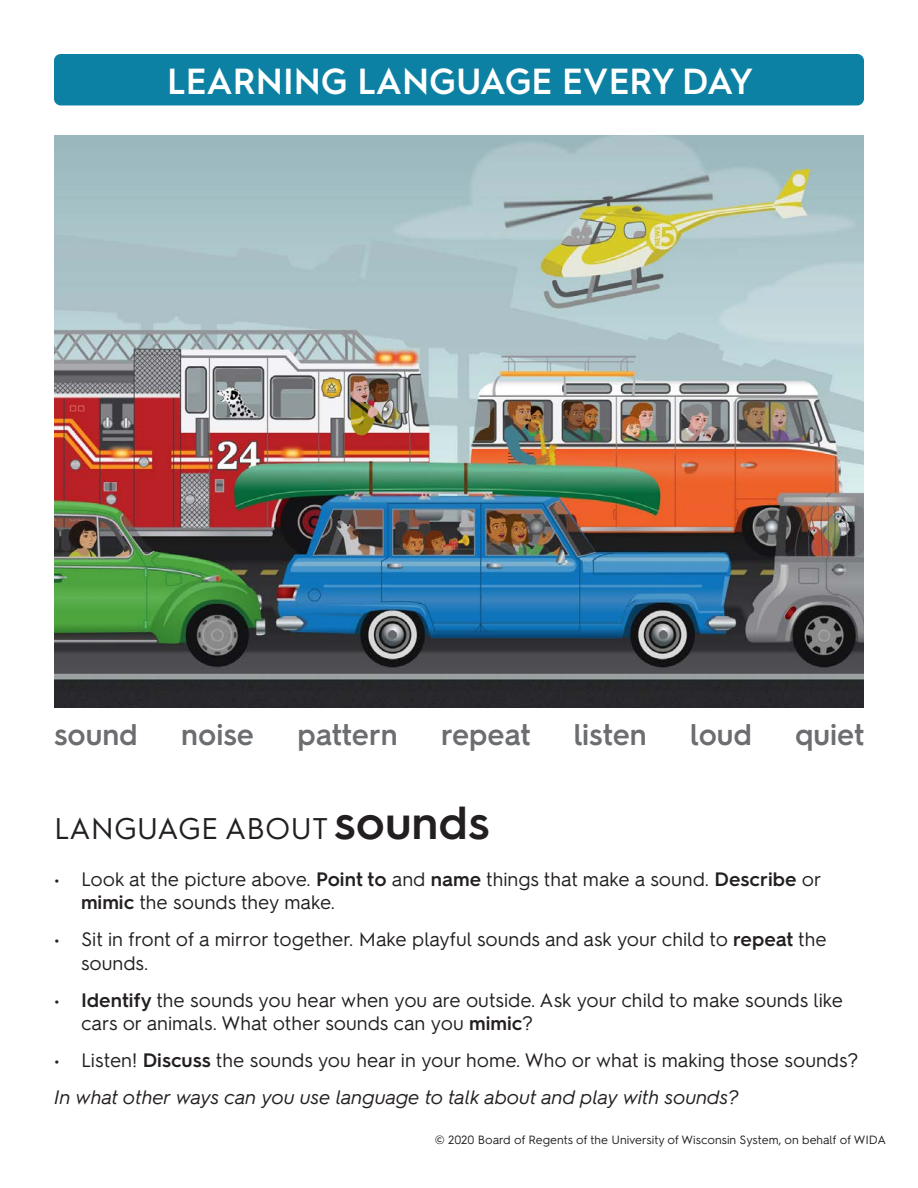
<style>
.page{position:relative;width:918px;height:1188px;background:#fff}
.page>*{position:absolute;margin:0;border:0;box-sizing:border-box;transform-origin:0 0}
.t1{font:600 36.3px "Hurme Geometric Sans 2";color:#fff}
.callout_words{font:600 30px "Hurme Geometric Sans 2";color:#6c6d70}
.t2{font:30px "Hurme Geometric Sans 2";color:#231f20}
.body_bullet{font:19.5px/23.4px "Hurme Geometric Sans 2";color:#231f20}
.italic_question{font:italic 19.5px "Hurme Geometric Sans 2";color:#231f20}
.t3{font:12px "Hurme Geometric Sans 2";color:#231f20}
.s1{font-weight:600;font-size:46.5px}
.s2{font-weight:600}
</style>
<div class="page">
<img style="left:54px;top:135px;width:810px;height:573px">
<div style="left:54px;top:54px;width:810px;height:51px;background:#0c81a3;border-radius:7px"></div>
<p class="t1" style="left:167px;top:56px;width:588px">LEARNING LANGUAGE EVERY DAY</p>
<p class="callout_words" style="left:54px;top:713px;width:85px">sound</p>
<p class="callout_words" style="left:181px;top:713px;width:74px">noise</p>
<p class="callout_words" style="left:298px;top:713px;width:102px">pattern</p>
<p class="callout_words" style="left:441px;top:713px;width:91px">repeat</p>
<p class="callout_words" style="left:574px;top:713px;width:75px">listen</p>
<p class="callout_words" style="left:690px;top:713px;width:63px">loud</p>
<p class="callout_words" style="left:795px;top:713px;width:71px">quiet</p>
<h2 class="t2" style="left:54px;top:808px;width:437px">LANGUAGE ABOUT <span class="s1">sounds</span></h2>
<h2 class="body_bullet" style="left:81px;top:866px;width:742px;text-indent:-27px">• Look at the picture above. <span class="s2">Point to</span> and <span class="s2">name</span> things that make a sound. <span class="s2">Describe</span> or <span class="s2">mimic</span> the sounds they make.</h2>
<h2 class="body_bullet" style="left:81px;top:927px;width:747px;text-indent:-27px">• Sit in front of a mirror together. Make playful sounds and ask your child to <span class="s2">repeat</span> the sounds.</h2>
<h2 class="body_bullet" style="left:81px;top:987px;width:764px;text-indent:-27px">• <span class="s2">Identify</span> the sounds you hear when you are outside. Ask your child to make sounds like cars or animals. What other sounds can you <span class="s2">mimic</span>?</h2>
<h2 class="body_bullet" style="left:54px;top:1047px;width:806px">• Listen! <span class="s2">Discuss</span> the sounds you hear in your home. Who or what is making those sounds?</h2>
<p class="italic_question" style="left:54px;top:1083px;width:686px">In what other ways can you use language to talk about and play with sounds?</p>
<p class="t3" style="left:435px;top:1131px;width:453px">© 2020 Board of Regents of the University of Wisconsin System, on behalf of WIDA</p>
</div>
